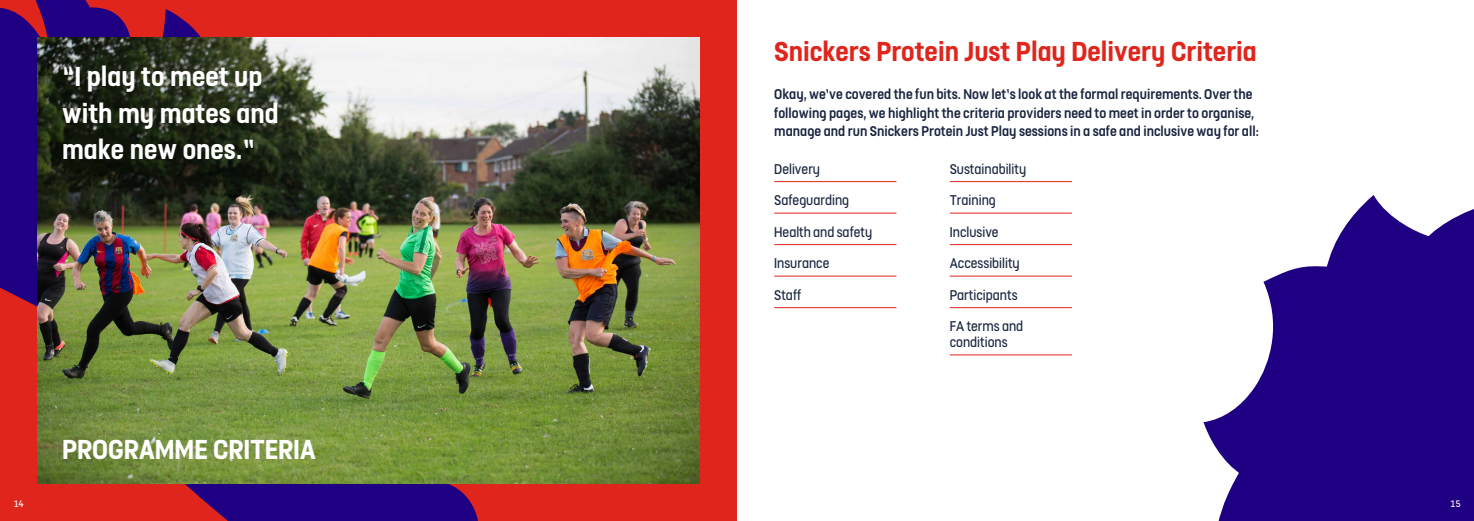
<style>
.page{position:relative;width:1474px;height:521px;background:#fff}
.page>*{position:absolute;margin:0;border:0;box-sizing:border-box;transform-origin:0 0}
.t1{font:700 30.62px/36.8px "FS Dillon";color:#fff}
.t2{font:700 30.62px "FS Dillon";color:#e0261c}
.t3{font:500 15.75px/18.9px "FS Dillon";color:#18233e}
.t4{font:15.75px/31.5px "FS Dillon";color:#18233e}
.t5{font:10.5px "FS Dillon";color:#fff}
</style>
<div class="page">
<div style="left:0;top:0;width:737px;height:521px;background:#e0261c"></div>
<svg style="left:0;top:0;width:478px;height:521px"></svg>
<img style="left:37px;top:37px;width:662px;height:447px">
<hr style="left:774px;top:181px;width:122px;height:1px;background:#e2271d">
<hr style="left:774px;top:213px;width:122px;height:1px;background:#e2271d">
<hr style="left:774px;top:244px;width:122px;height:1px;background:#e2271d">
<hr style="left:774px;top:276px;width:122px;height:1px;background:#e2271d">
<hr style="left:774px;top:307px;width:122px;height:1px;background:#e2271d">
<hr style="left:949px;top:181px;width:122px;height:1px;background:#e2271d">
<hr style="left:949px;top:213px;width:122px;height:1px;background:#e2271d">
<hr style="left:949px;top:244px;width:122px;height:1px;background:#e2271d">
<hr style="left:949px;top:276px;width:122px;height:1px;background:#e2271d">
<hr style="left:949px;top:307px;width:122px;height:1px;background:#e2271d">
<hr style="left:949px;top:354px;width:122px;height:1px;background:#e2271d">
<svg style="left:1203px;top:195px;width:270px;height:326px;fill:#200082"></svg>
<h1 class="t1" style="left:62px;top:55px;width:218px">“I play to meet up with my mates and make new ones.”</h1>
<h1 class="t1" style="left:62px;top:428px;width:255px">PROGRAMME CRITERIA</h1>
<h1 class="t2" style="left:774px;top:30px;width:484px">Snickers Protein Just Play Delivery Criteria</h1>
<p class="t3" style="left:774px;top:83px;width:486px">Okay, we’ve covered the fun bits. Now let’s look at the formal requirements. Over the following pages, we highlight the criteria providers need to meet in order to organise, manage and run Snickers Protein Just Play sessions in a safe and inclusive way for all:</p>
<p class="t4" style="left:774px;top:152px;width:100px">Delivery<br>Safeguarding<br>Health and safety<br>Insurance<br>Staff</p>
<p class="t4" style="left:949px;top:152px;width:78px">Sustainability<br>Training<br>Inclusive<br>Accessibility<br>Participants<br>FA terms and</p>
<p class="t4" style="left:949px;top:325px;width:59px">conditions</p>
<p class="t5" style="left:13px;top:496px;width:12px">14</p>
<p class="t5" style="left:1449px;top:496px;width:12px">15</p>
</div>
